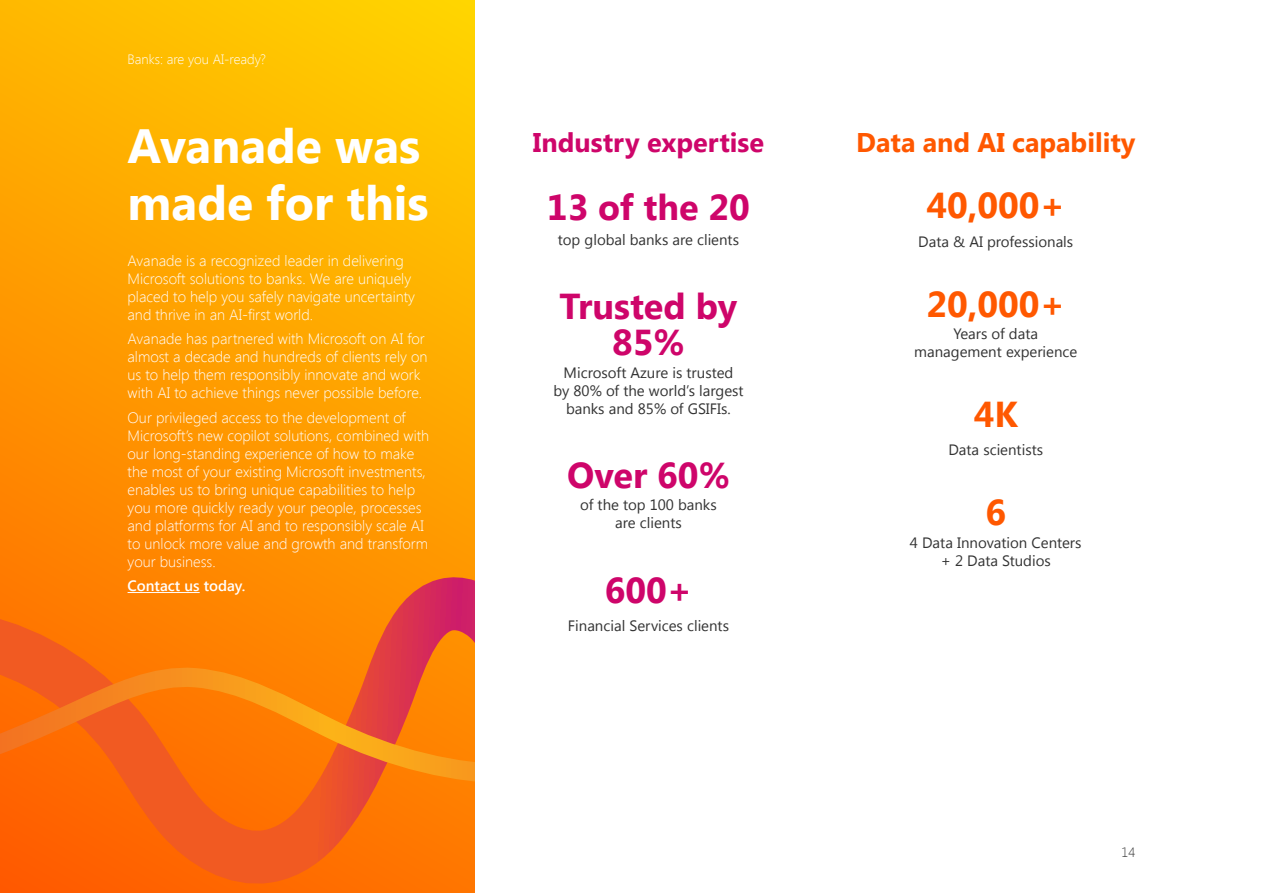
<style>
.page{position:relative;width:1263px;height:893px;background:#fff}
.page>*{position:absolute;margin:0;border:0;box-sizing:border-box;transform-origin:0 0}
.t1{font:700 48px/57.6px "Segoe UI";color:#fff}
.t2{font:700 36px/36px "Segoe UI";color:#ce056a;text-align:center}
.t3{font:700 36px "Segoe UI";color:#ff5800}
.t4{font:700 27px "Segoe UI";color:#ff5800}
.t5{font:700 27px "Segoe UI";color:#ce056a}
.t6{font:300 15px/18px "Segoe UI";color:#fff}
.t7{font:15px/18px "Segoe UI";color:#333;text-align:center}
.t8{font:600 15px "Segoe UI";color:#fff}
.t9{font:300 13.5px "Segoe UI";color:#fff}
.t10{font:300 13.5px "Segoe UI";color:#333}
</style>
<div class="page">
<svg style="left:0;top:0;width:475px;height:537px;background:#fa0"></svg>
<svg style="left:0;top:537px;width:475px;height:356px;background:#fb7708"></svg>
<svg style="left:0;top:646px;width:475px;height:210px;background:#f96f0e"></svg>
<p class="t9" style="left:128px;top:50px;width:140px">Banks: are you AI-ready?</p>
<h1 class="t1" style="left:128px;top:114px;width:303px">Avanade was made for this</h1>
<h3 class="t5" style="left:533px;top:123px;width:233px">Industry expertise</h3>
<h2 class="t2" style="left:547px;top:187px;width:205px">13 of the 20</h2>
<p class="t7" style="left:558px;top:230px;width:183px">top global banks are clients</p>
<p class="t6" style="left:128px;top:251px;width:289px">Avanade is a recognized leader in delivering Microsoft solutions to banks. We are uniquely placed to help you safely navigate uncertainty and thrive in an AI-first world.</p>
<p class="t6" style="left:128px;top:330px;width:301px">Avanade has partnered with Microsoft on AI for almost a decade and hundreds of clients rely on us to help them responsibly innovate and work with AI to achieve things never possible before.</p>
<p class="t6" style="left:128px;top:408px;width:303px">Our privileged access to the development of Microsoft’s new copilot solutions, combined with our long-standing experience of how to make the most of your existing Microsoft investments, enables us to bring unique capabilities to help you more quickly ready your people, processes and platforms for AI and to responsibly scale AI to unlock more value and growth and transform your business.</p>
<p class="t8" style="left:128px;top:572px;width:119px">Contact us today.</p>
<h2 class="t2" style="left:560px;top:287px;width:179px">Trusted by<br>85%</h2>
<p class="t7" style="left:553px;top:363px;width:192px">Microsoft Azure is trusted<br>by 80% of the world’s largest banks and 85% of GSIFIs.</p>
<h2 class="t2" style="left:567px;top:455px;width:164px">Over 60%</h2>
<p class="t7" style="left:580px;top:495px;width:138px">of the top 100 banks are clients</p>
<h2 class="t2" style="left:605px;top:570px;width:89px">600+</h2>
<p class="t7" style="left:568px;top:616px;width:163px">Financial Services clients</p>
<h3 class="t4" style="left:856px;top:123px;width:281px">Data and AI capability</h3>
<h2 class="t3" style="left:926px;top:180px;width:140px">40,000+</h2>
<p class="t7" style="left:918px;top:232px;width:157px">Data &amp; AI professionals</p>
<h2 class="t3" style="left:926px;top:278px;width:140px">20,000+</h2>
<p class="t7" style="left:914px;top:324px;width:165px">Years of data management experience</p>
<h2 class="t3" style="left:974px;top:388px;width:46px">4K</h2>
<p class="t7" style="left:948px;top:440px;width:96px">Data scientists</p>
<h2 class="t3" style="left:985px;top:487px;width:22px">6</h2>
<p class="t7" style="left:910px;top:532px;width:173px">4 Data Innovation Centers + 2 Data Studios</p>
<p class="t10" style="left:1121px;top:843px;width:15px">14</p>
</div>
